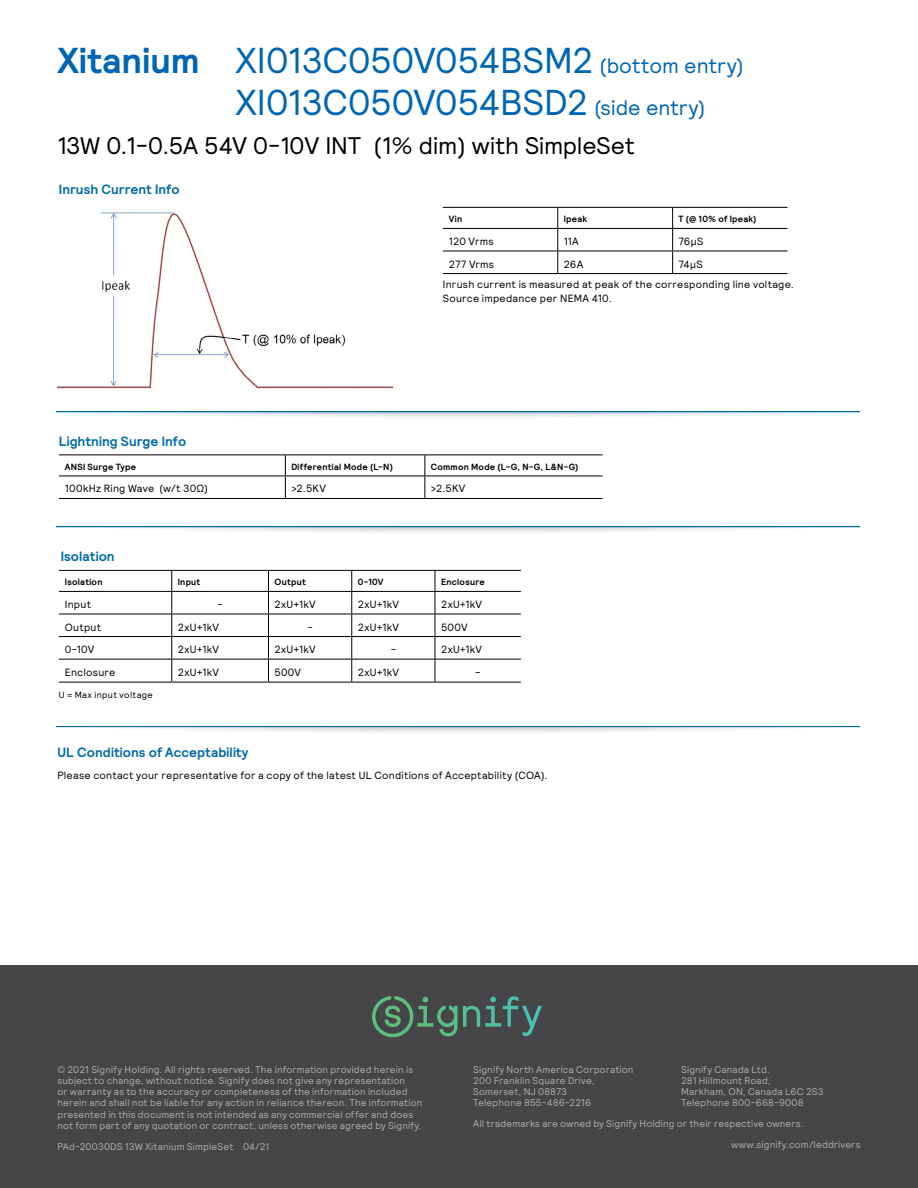
<style>
.page{position:relative;width:918px;height:1188px;background:#fff}
.page>*{position:absolute;margin:0;border:0;box-sizing:border-box;transform-origin:0 0}
.t1{font:36px/42px "Signify Relative";letter-spacing:-.01em;color:#0066b3}
.t2{font:24px "Signify Relative";letter-spacing:-.01em;color:#000}
.t3{font:700 13.5px "Signify Relative";letter-spacing:.005em;color:#006ba3}
.t4{font:10.5px/13.5px "Signify Relative";letter-spacing:.025em;color:#000}
.t5{font:9.75px/11.2px "Signify Relative";letter-spacing:.015em;color:#abadb0}
.t6{font:700 9px "Signify Relative";letter-spacing:.03em;color:#000}
.t7{font:9px "Signify Relative";letter-spacing:.04em;color:#000}
.s1{font-weight:700}
.s2{font-size:21px}
</style>
<div class="page">
<hr style="left:443px;top:207px;width:115px;height:1px;background:#000">
<hr style="left:443px;top:228px;width:115px;height:1px;background:#000">
<hr style="left:443px;top:251px;width:115px;height:1px;background:#000">
<hr style="left:443px;top:273px;width:115px;height:1px;background:#000">
<hr style="left:673px;top:207px;width:114px;height:1px;background:#000">
<hr style="left:673px;top:228px;width:114px;height:1px;background:#000">
<hr style="left:673px;top:251px;width:114px;height:1px;background:#000">
<hr style="left:673px;top:273px;width:114px;height:1px;background:#000">
<hr style="left:558px;top:207px;width:115px;height:1px;background:#000">
<hr style="left:558px;top:228px;width:115px;height:1px;background:#000">
<hr style="left:558px;top:251px;width:115px;height:1px;background:#000">
<svg style="left:557px;top:208px;width:1px;height:65px"></svg>
<svg style="left:672px;top:208px;width:1px;height:65px"></svg>
<hr style="left:558px;top:273px;width:115px;height:1px;background:#000">
<hr style="left:59px;top:454px;width:226px;height:1px;background:#000">
<hr style="left:59px;top:476px;width:226px;height:1px;background:#000">
<hr style="left:59px;top:498px;width:226px;height:1px;background:#000">
<hr style="left:285px;top:454px;width:140px;height:1px;background:#000">
<hr style="left:425px;top:454px;width:178px;height:1px;background:#000">
<hr style="left:285px;top:476px;width:140px;height:1px;background:#000">
<hr style="left:425px;top:476px;width:178px;height:1px;background:#000">
<hr style="left:285px;top:498px;width:140px;height:1px;background:#000">
<hr style="left:425px;top:498px;width:178px;height:1px;background:#000">
<svg style="left:285px;top:455px;width:1px;height:43px"></svg>
<svg style="left:424px;top:455px;width:1px;height:43px"></svg>
<hr style="left:59px;top:570px;width:113px;height:1px;background:#000">
<hr style="left:59px;top:591px;width:113px;height:1px;background:#000">
<hr style="left:59px;top:614px;width:113px;height:1px;background:#000">
<hr style="left:59px;top:636px;width:113px;height:1px;background:#000">
<hr style="left:59px;top:659px;width:113px;height:1px;background:#000">
<hr style="left:59px;top:682px;width:113px;height:1px;background:#000">
<hr style="left:435px;top:570px;width:86px;height:1px;background:#000">
<hr style="left:435px;top:591px;width:86px;height:1px;background:#000">
<hr style="left:435px;top:614px;width:86px;height:1px;background:#000">
<hr style="left:435px;top:636px;width:86px;height:1px;background:#000">
<hr style="left:435px;top:659px;width:86px;height:1px;background:#000">
<hr style="left:435px;top:682px;width:86px;height:1px;background:#000">
<hr style="left:172px;top:570px;width:96px;height:1px;background:#000">
<hr style="left:268px;top:570px;width:84px;height:1px;background:#000">
<hr style="left:352px;top:570px;width:83px;height:1px;background:#000">
<hr style="left:172px;top:591px;width:96px;height:1px;background:#000">
<hr style="left:268px;top:591px;width:84px;height:1px;background:#000">
<hr style="left:352px;top:591px;width:83px;height:1px;background:#000">
<hr style="left:172px;top:614px;width:96px;height:1px;background:#000">
<hr style="left:268px;top:614px;width:84px;height:1px;background:#000">
<hr style="left:352px;top:614px;width:83px;height:1px;background:#000">
<hr style="left:172px;top:636px;width:96px;height:1px;background:#000">
<hr style="left:268px;top:636px;width:84px;height:1px;background:#000">
<hr style="left:352px;top:636px;width:83px;height:1px;background:#000">
<hr style="left:172px;top:659px;width:96px;height:1px;background:#000">
<svg style="left:171px;top:571px;width:1px;height:111px"></svg>
<hr style="left:268px;top:659px;width:84px;height:1px;background:#000">
<svg style="left:268px;top:571px;width:1px;height:111px"></svg>
<hr style="left:352px;top:659px;width:83px;height:1px;background:#000">
<svg style="left:351px;top:571px;width:1px;height:111px"></svg>
<svg style="left:435px;top:571px;width:1px;height:111px"></svg>
<hr style="left:172px;top:682px;width:96px;height:1px;background:#000">
<hr style="left:268px;top:682px;width:84px;height:1px;background:#000">
<hr style="left:352px;top:682px;width:83px;height:1px;background:#000">
<img style="left:57px;top:212px;width:335px;height:177px">
<div style="left:0;top:965px;width:918px;height:223px;background:#464547"></div>
<svg style="left:372px;top:996px;width:167px;height:41px"></svg>
<div style="left:36px;top:400px;width:845px;height:21px;background:#000;opacity:.3"></div>
<hr style="left:56px;top:411px;width:805px;height:1px;background:#006ba3">
<div style="left:24px;top:393px;width:869px;height:18px;background:#fff"></div>
<div style="left:0;top:393px;width:56px;height:36px;background:#fff"></div>
<div style="left:861px;top:393px;width:57px;height:36px;background:#fff"></div>
<div style="left:36px;top:515px;width:845px;height:21px;background:#000;opacity:.3"></div>
<hr style="left:56px;top:526px;width:805px;height:1px;background:#006ba3">
<div style="left:24px;top:508px;width:869px;height:18px;background:#fff"></div>
<div style="left:0;top:508px;width:56px;height:36px;background:#fff"></div>
<div style="left:861px;top:508px;width:57px;height:36px;background:#fff"></div>
<div style="left:36px;top:715px;width:845px;height:21px;background:#000;opacity:.3"></div>
<hr style="left:56px;top:726px;width:805px;height:1px;background:#006ba3">
<div style="left:24px;top:708px;width:869px;height:18px;background:#fff"></div>
<div style="left:0;top:708px;width:56px;height:36px;background:#fff"></div>
<div style="left:861px;top:708px;width:57px;height:36px;background:#fff"></div>
<h1 class="t1" style="left:235px;top:38px;width:510px;text-indent:-178px"><span class="s1">Xitanium</span> XI013C050V054BSM2 <span class="s2">(bottom entry)<br></span>XI013C050V054BSD2 <span class="s2">(side entry)</span></h1>
<h2 class="t2" style="left:57px;top:130px;width:579px">13W 0.1-0.5A 54V 0-10V INT (1% dim) with SimpleSet</h2>
<h3 class="t3" style="left:59px;top:180px;width:122px">Inrush Current Info</h3>
<p class="t6" style="left:449px;top:213px;width:15px">Vin</p>
<p class="t6" style="left:564px;top:213px;width:25px">Ipeak</p>
<p class="t6" style="left:679px;top:213px;width:79px">T (@ 10% of Ipeak)</p>
<p class="t4" style="left:449px;top:234px;width:46px">120 Vrms</p>
<p class="t4" style="left:564px;top:234px;width:17px">11A</p>
<p class="t4" style="left:679px;top:234px;width:26px">76µS</p>
<p class="t4" style="left:449px;top:257px;width:47px">277 Vrms</p>
<p class="t4" style="left:564px;top:257px;width:21px">26A</p>
<p class="t4" style="left:679px;top:257px;width:26px">74µS</p>
<h3 class="t3" style="left:59px;top:432px;width:129px">Lightning Surge Info</h3>
<p class="t4" style="left:443px;top:277px;width:353px">Inrush current is measured at peak of the corresponding line voltage.<br>Source impedance per NEMA 410.</p>
<p class="t6" style="left:65px;top:461px;width:73px">ANSI Surge Type</p>
<p class="t6" style="left:291px;top:461px;width:103px">Differential Mode (L-N)</p>
<p class="t6" style="left:431px;top:461px;width:149px">Common Mode (L-G, N-G, L&amp;N-G)</p>
<p class="t4" style="left:65px;top:482px;width:145px">100kHz Ring Wave (w/t 30Ω)</p>
<p class="t4" style="left:291px;top:482px;width:36px">&gt;2.5KV</p>
<p class="t4" style="left:431px;top:482px;width:36px">&gt;2.5KV</p>
<h3 class="t3" style="left:61px;top:548px;width:55px">Isolation</h3>
<p class="t6" style="left:65px;top:576px;width:39px">Isolation</p>
<p class="t6" style="left:178px;top:576px;width:24px">Input</p>
<p class="t6" style="left:275px;top:576px;width:33px">Output</p>
<p class="t6" style="left:358px;top:576px;width:27px">0-10V</p>
<p class="t6" style="left:441px;top:576px;width:45px">Enclosure</p>
<p class="t4" style="left:65px;top:597px;width:28px">Input</p>
<p class="t4" style="left:217px;top:597px;width:7px">-</p>
<p class="t4" style="left:275px;top:597px;width:43px">2xU+1kV</p>
<p class="t4" style="left:358px;top:597px;width:43px">2xU+1kV</p>
<p class="t4" style="left:441px;top:597px;width:43px">2xU+1kV</p>
<p class="t4" style="left:65px;top:620px;width:38px">Output</p>
<p class="t4" style="left:178px;top:620px;width:43px">2xU+1kV</p>
<p class="t4" style="left:307px;top:620px;width:7px">-</p>
<p class="t4" style="left:358px;top:620px;width:43px">2xU+1kV</p>
<p class="t4" style="left:441px;top:620px;width:28px">500V</p>
<p class="t4" style="left:65px;top:642px;width:31px">0-10V</p>
<p class="t4" style="left:178px;top:642px;width:43px">2xU+1kV</p>
<p class="t4" style="left:275px;top:642px;width:43px">2xU+1kV</p>
<p class="t4" style="left:391px;top:642px;width:7px">-</p>
<p class="t4" style="left:441px;top:642px;width:43px">2xU+1kV</p>
<p class="t4" style="left:65px;top:665px;width:52px">Enclosure</p>
<p class="t4" style="left:178px;top:665px;width:43px">2xU+1kV</p>
<p class="t4" style="left:275px;top:665px;width:28px">500V</p>
<p class="t4" style="left:358px;top:665px;width:43px">2xU+1kV</p>
<p class="t4" style="left:475px;top:665px;width:7px">-</p>
<p class="t7" style="left:59px;top:689px;width:95px">U = Max input voltage</p>
<h3 class="t3" style="left:57px;top:743px;width:193px">UL Conditions of Acceptability</h3>
<p class="t4" style="left:57px;top:769px;width:492px">Please contact your representative for a copy of the latest UL Conditions of Acceptability (COA).</p>
<p class="t5" style="left:57px;top:1063px;width:367px">© 2021 Signify Holding. All rights reserved. The information provided herein is subject to change, without notice. Signify does not give any representation<br>or warranty as to the accuracy or completeness of the information included herein and shall not be liable for any action in reliance thereon. The information presented in this document is not intended as any commercial offer and does not form part of any quotation or contract, unless otherwise agreed by Signify.</p>
<p class="t5" style="left:57px;top:1140px;width:213px">PAd-20030DS 13W Xitanium SimpleSet 04/21</p>
<p class="t5" style="left:473px;top:1063px;width:162px">Signify North America Corporation<br>200 Franklin Square Drive,<br>Somerset, NJ 08873<br>Telephone 855-486-2216</p>
<p class="t5" style="left:681px;top:1063px;width:144px">Signify Canada Ltd.<br>281 Hillmount Road,<br>Markham, ON, Canada L6C 2S3<br>Telephone 800-668-9008</p>
<p class="t5" style="left:731px;top:1113px;width:131px;line-height:21px;text-indent:-258px">All trademarks are owned by Signify Holding or their respective owners. www.signify.com/leddrivers</p>
</div>
